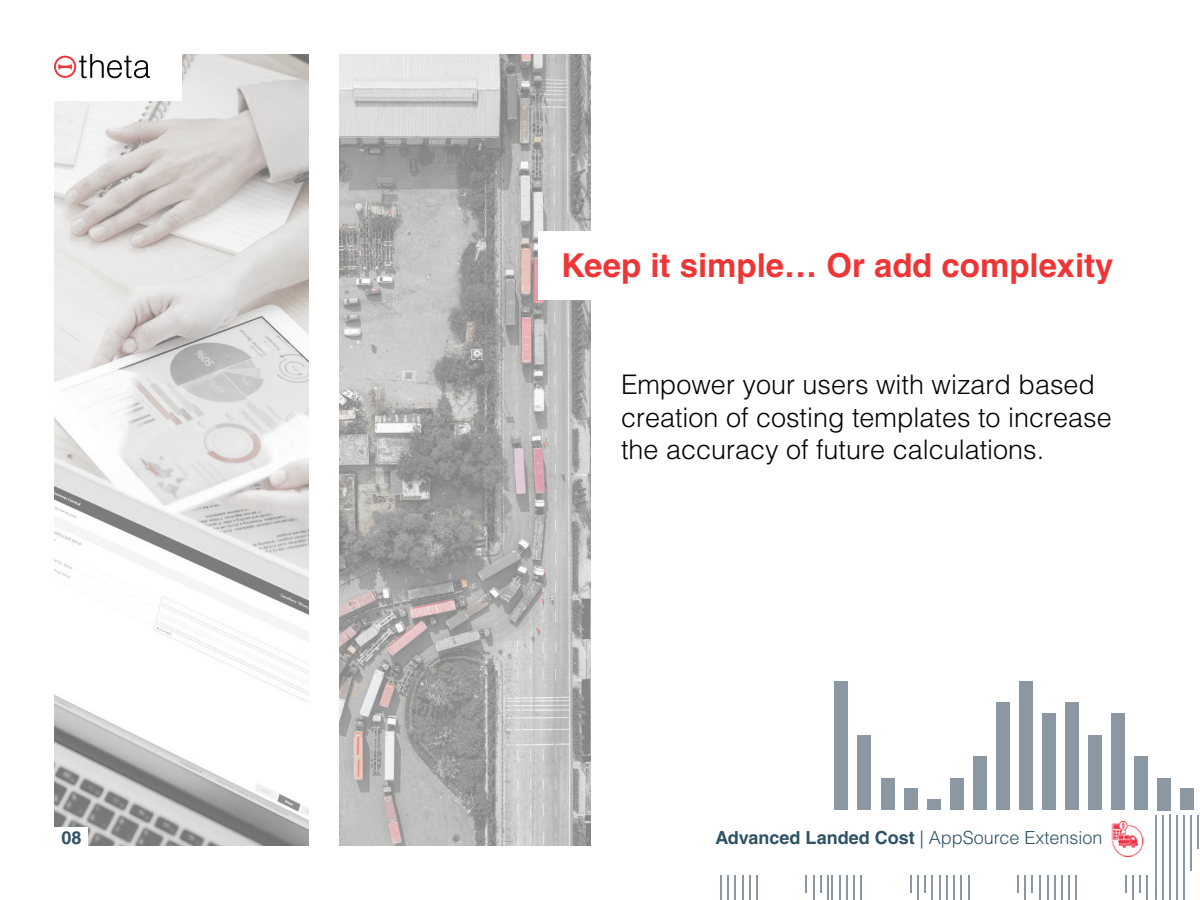
<style>
.page{position:relative;width:1200px;height:900px;background:#fff}
.page>*{position:absolute;margin:0;border:0;box-sizing:border-box;transform-origin:0 0}
.t1{font:700 33px "Helvetica LT Std";color:#ee3637}
.t2{font:300 27px/32.4px "Helvetica LT Std";color:#040503}
.t3{font:300 18px "Helvetica LT Std";color:#2f5365}
.t4{font:700 18px "Helvetica LT Std";color:#2f5365}
.s1{font-weight:700}
</style>
<div class="page">
<div style="left:1181px;top:789px;width:13px;height:21px;background:#8b98a3"></div>
<div style="left:1158px;top:778px;width:13px;height:32px;background:#8b98a3"></div>
<div style="left:1134px;top:756px;width:14px;height:54px;background:#8b98a3"></div>
<div style="left:1088px;top:735px;width:14px;height:75px;background:#8b98a3"></div>
<div style="left:1111px;top:713px;width:14px;height:97px;background:#8b98a3"></div>
<div style="left:927px;top:799px;width:13px;height:11px;background:#8b98a3"></div>
<div style="left:904px;top:789px;width:13px;height:21px;background:#8b98a3"></div>
<div style="left:881px;top:778px;width:13px;height:32px;background:#8b98a3"></div>
<div style="left:950px;top:778px;width:14px;height:32px;background:#8b98a3"></div>
<div style="left:973px;top:756px;width:14px;height:54px;background:#8b98a3"></div>
<div style="left:858px;top:735px;width:13px;height:75px;background:#8b98a3"></div>
<div style="left:1042px;top:713px;width:14px;height:97px;background:#8b98a3"></div>
<div style="left:996px;top:703px;width:14px;height:107px;background:#8b98a3"></div>
<div style="left:1065px;top:703px;width:14px;height:107px;background:#8b98a3"></div>
<div style="left:835px;top:681px;width:13px;height:129px;background:#8b98a3"></div>
<div style="left:1019px;top:681px;width:14px;height:129px;background:#8b98a3"></div>
<hr style="left:820px;top:815px;width:1px;height:78px;background:#3f5466">
<hr style="left:806px;top:815px;width:1px;height:78px;background:#3f5466">
<hr style="left:749px;top:815px;width:1px;height:85px;background:#3f5466">
<hr style="left:813px;top:815px;width:1px;height:85px;background:#3f5466">
<hr style="left:735px;top:815px;width:1px;height:85px;background:#3f5466">
<hr style="left:756px;top:815px;width:1px;height:85px;background:#3f5466">
<hr style="left:728px;top:815px;width:1px;height:85px;background:#3f5466">
<hr style="left:827px;top:815px;width:1px;height:85px;background:#3f5466">
<hr style="left:742px;top:815px;width:1px;height:85px;background:#3f5466">
<hr style="left:721px;top:815px;width:1px;height:85px;background:#3f5466">
<hr style="left:924px;top:815px;width:1px;height:78px;background:#3f5466">
<hr style="left:910px;top:815px;width:1px;height:78px;background:#3f5466">
<hr style="left:853px;top:815px;width:1px;height:85px;background:#3f5466">
<hr style="left:917px;top:815px;width:1px;height:85px;background:#3f5466">
<hr style="left:839px;top:815px;width:1px;height:85px;background:#3f5466">
<hr style="left:860px;top:815px;width:2px;height:85px;background:#3f5466">
<hr style="left:832px;top:815px;width:1px;height:85px;background:#3f5466">
<hr style="left:931px;top:815px;width:2px;height:85px;background:#3f5466">
<hr style="left:846px;top:815px;width:1px;height:85px;background:#3f5466">
<hr style="left:1032px;top:815px;width:1px;height:78px;background:#3f5466">
<hr style="left:1018px;top:815px;width:1px;height:78px;background:#3f5466">
<hr style="left:961px;top:815px;width:1px;height:85px;background:#3f5466">
<hr style="left:1025px;top:815px;width:1px;height:85px;background:#3f5466">
<hr style="left:947px;top:815px;width:1px;height:85px;background:#3f5466">
<hr style="left:968px;top:815px;width:1px;height:85px;background:#3f5466">
<hr style="left:939px;top:815px;width:2px;height:85px;background:#3f5466">
<hr style="left:1039px;top:815px;width:1px;height:85px;background:#3f5466">
<hr style="left:954px;top:815px;width:1px;height:85px;background:#3f5466">
<hr style="left:1139px;top:815px;width:2px;height:78px;background:#3f5466">
<hr style="left:1125px;top:815px;width:2px;height:78px;background:#3f5466">
<hr style="left:1068px;top:815px;width:2px;height:85px;background:#3f5466">
<hr style="left:1132px;top:815px;width:2px;height:85px;background:#3f5466">
<hr style="left:1054px;top:815px;width:2px;height:85px;background:#3f5466">
<hr style="left:1076px;top:815px;width:1px;height:85px;background:#3f5466">
<hr style="left:1047px;top:815px;width:1px;height:85px;background:#3f5466">
<hr style="left:1147px;top:815px;width:1px;height:85px;background:#3f5466">
<hr style="left:1061px;top:815px;width:2px;height:85px;background:#3f5466">
<hr style="left:1197px;top:815px;width:2px;height:33px;background:#3f5466">
<hr style="left:1190px;top:815px;width:2px;height:55px;background:#3f5466">
<hr style="left:1176px;top:815px;width:1px;height:85px;background:#3f5466">
<hr style="left:1162px;top:815px;width:1px;height:85px;background:#3f5466">
<hr style="left:1183px;top:815px;width:2px;height:85px;background:#3f5466">
<hr style="left:1155px;top:815px;width:1px;height:85px;background:#3f5466">
<hr style="left:1169px;top:815px;width:1px;height:85px;background:#3f5466">
<div style="left:680px;top:810px;width:474px;height:64px;background:#fff"></div>
<img style="left:1111px;top:820px;width:33px;height:37px">
<img style="left:54px;top:54px;width:255px;height:792px">
<div style="left:52px;top:827px;width:36px;height:21px;background:#fff"></div>
<img style="left:339px;top:54px;width:252px;height:792px">
<div style="left:47px;top:49px;width:135px;height:51px;background:#fff"></div>
<svg style="left:54px;top:54px;width:96px;height:24px"></svg>
<div style="left:538px;top:231px;width:83px;height:69px;background:#fff"></div>
<p class="t1" style="left:561px;top:245px;width:554px">Keep it simple… Or add complexity</p>
<p class="t2" style="left:621px;top:368px;width:492px">Empower your users with wizard based creation of costing templates to increase the accuracy of future calculations.</p>
<p class="t4" style="left:62px;top:827px;width:22px">08</p>
<p class="t3" style="left:715px;top:826px;width:389px"><span class="s1">Advanced Landed Cost</span> | AppSource Extension</p>
</div>
